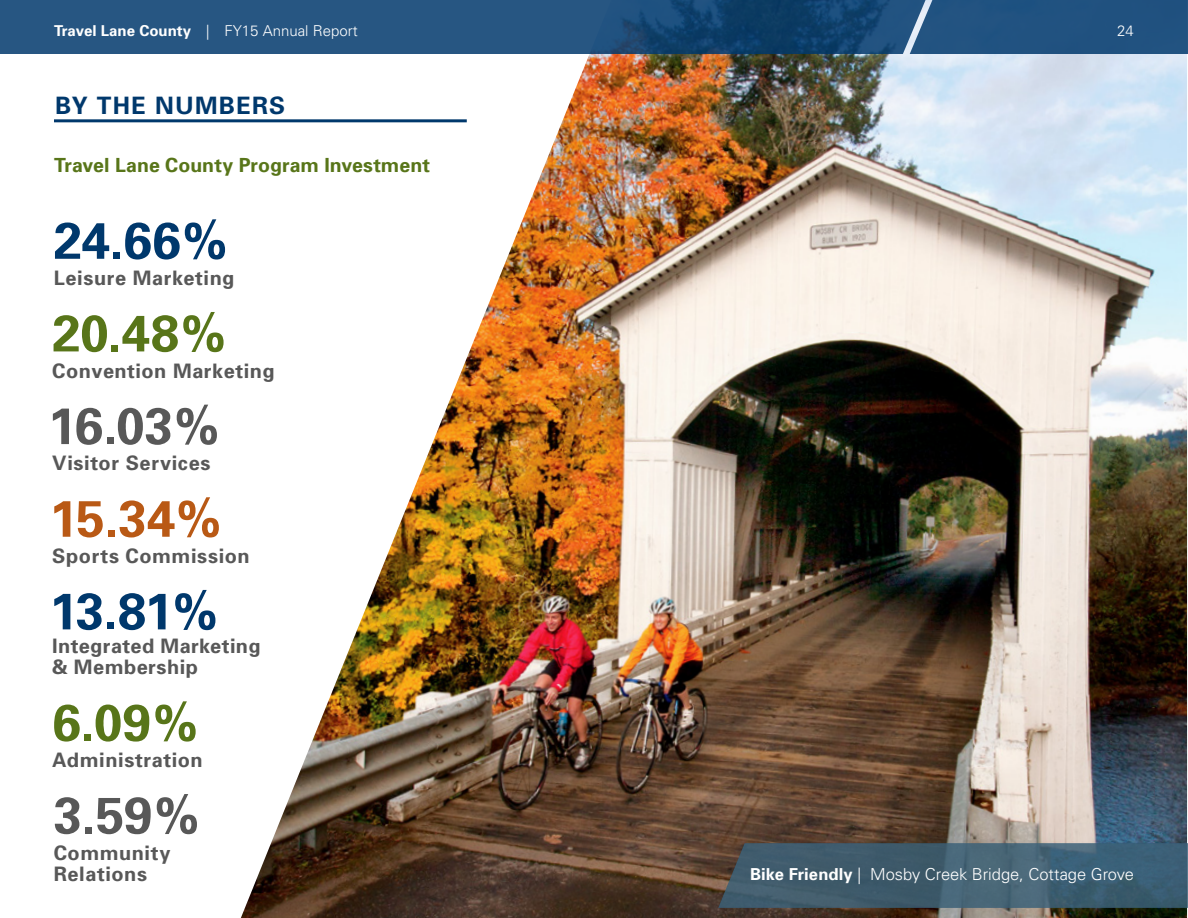
<style>
.page{position:relative;width:1188px;height:918px;background:#fff}
.page>*{position:absolute;margin:0;border:0;box-sizing:border-box;transform-origin:0 0}
.t1{font:700 51.3px "Univers";letter-spacing:-.025em;color:#00386c}
.t2{font:700 51.3px "Univers";color:#587519}
.t3{font:700 51.3px "Univers";color:#585858}
.t4{font:700 51.3px "Univers";color:#b95915}
.t5{font:700 24px "Univers";letter-spacing:.05em;color:#00386c}
.t6{font:700 19.95px/21.3px "Univers";letter-spacing:.025em;color:#585858}
.t7{font:700 19.5px "Univers";letter-spacing:.005em;color:#587519}
.t8{font:300 16.5px "Univers";letter-spacing:-.005em;color:#fff}
.t9{font:300 15px "Univers";color:#fff}
.s1{font-weight:700}
</style>
<div class="page">
<img style="left:241px;top:54px;width:946px;height:864px">
<img style="left:718px;top:843px;width:470px;height:65px">
<svg style="left:0;top:0;width:910px;height:54px;background:#20507b"></svg>
<div style="left:910px;top:0;width:278px;height:54px;background:#215280"></div>
<hr style="left:54px;top:119px;width:413px;height:3px;background:#00386c">
<p class="t9" style="left:54px;top:22px;width:305px"><span class="s1">Travel Lane County</span> | FY15 Annual Report</p>
<p class="t9" style="left:1117px;top:22px;width:18px">24</p>
<p class="t5" style="left:55px;top:91px;width:232px">BY THE NUMBERS</p>
<p class="t7" style="left:54px;top:153px;width:378px">Travel Lane County Program Investment</p>
<h1 class="t1" style="left:54px;top:210px;width:175px">24.66%</h1>
<p class="t6" style="left:54px;top:267px;width:182px">Leisure Marketing</p>
<h1 class="t2" style="left:52px;top:302px;width:175px">20.48%</h1>
<p class="t6" style="left:52px;top:360px;width:224px">Convention Marketing</p>
<h1 class="t3" style="left:48px;top:395px;width:173px">16.03%</h1>
<p class="t6" style="left:52px;top:452px;width:160px">Visitor Services</p>
<h1 class="t4" style="left:49px;top:488px;width:173px">15.34%</h1>
<p class="t6" style="left:52px;top:545px;width:199px">Sports Commission</p>
<h1 class="t1" style="left:49px;top:580px;width:170px">13.81%</h1>
<p class="t6" style="left:52px;top:635px;width:210px">Integrated Marketing &amp; Membership</p>
<h1 class="t2" style="left:52px;top:692px;width:147px">6.09%</h1>
<p class="t6" style="left:52px;top:749px;width:152px">Administration</p>
<h1 class="t3" style="left:54px;top:784px;width:147px">3.59%</h1>
<p class="t6" style="left:54px;top:842px;width:118px">Community<br>Relations</p>
<p class="t8" style="left:750px;top:865px;width:385px"><span class="s1">Bike Friendly</span> | Mosby Creek Bridge, Cottage Grove</p>
</div>
